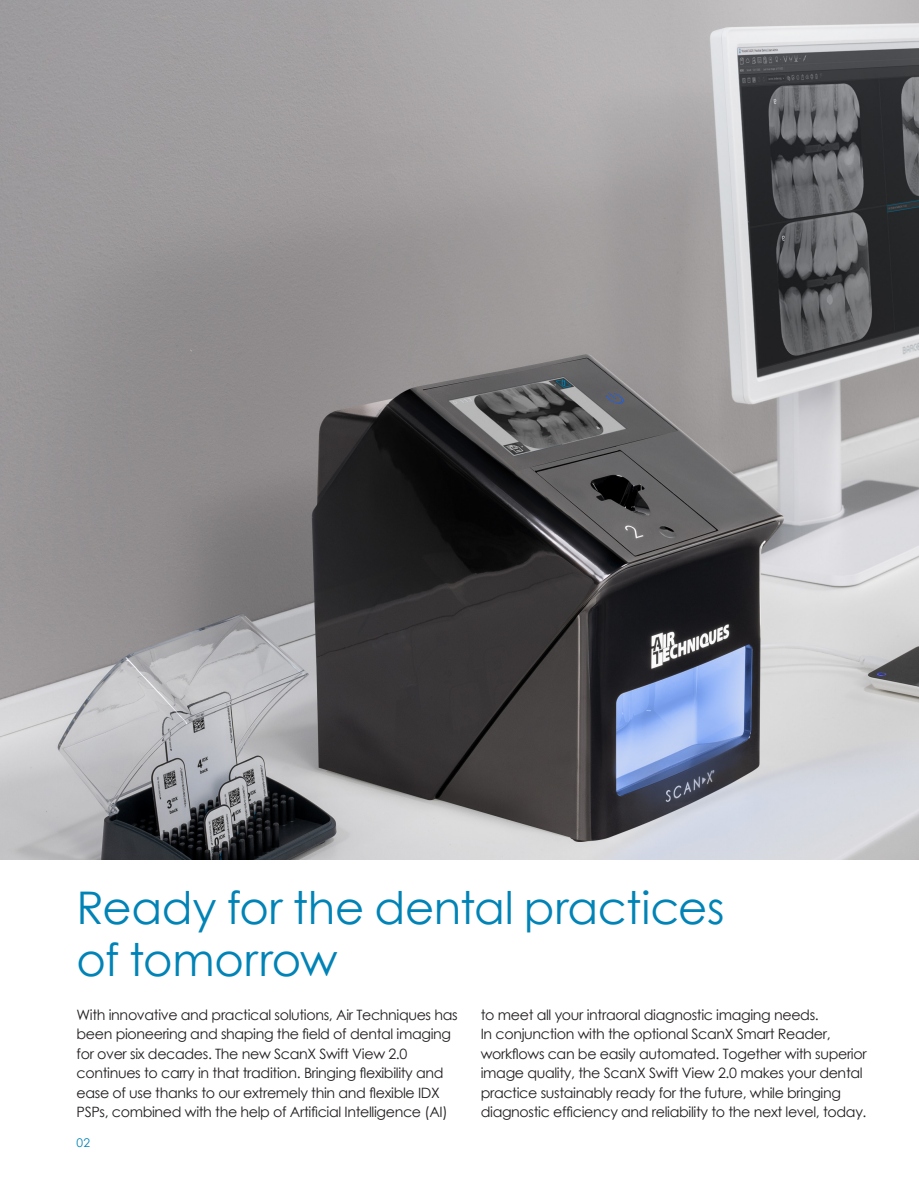
<style>
.page{position:relative;width:919px;height:1187px;background:#fff}
.page>*{position:absolute;margin:0;border:0;box-sizing:border-box;transform-origin:0 0}
.Headline{font:45px/52.5px "Century Gothic";letter-spacing:-.005em;color:#0083b6}
.Brochure_text-gl{font:14.25px/19.5px "Century Gothic";letter-spacing:-.025em;color:#231f20}
.t1{font:12px "Century Gothic";color:#0083b6}
</style>
<div class="page">
<img style="left:0;top:0;width:918px;height:859px">
<p class="Headline" style="left:77px;top:880px;width:649px">Ready for the dental practices of tomorrow</p>
<p class="Brochure_text-gl" style="left:77px;top:1004px;width:382px">With innovative and practical solutions, Air Techniques has been pioneering and shaping the field of dental imaging for over six decades. The new ScanX Swift View 2.0 continues to carry in that tradition. Bringing flexibility and ease of use thanks to our extremely thin and flexible IDX PSPs, combined with the help of Artificial Intelligence (AI)</p>
<p class="Brochure_text-gl" style="left:480px;top:1004px;width:339px">to meet all your intraoral diagnostic imaging needs.</p>
<p class="Brochure_text-gl" style="left:480px;top:1024px;width:387px">In conjunction with the optional ScanX Smart Reader, workflows can be easily automated. Together with superior image quality, the ScanX Swift View 2.0 makes your dental practice sustainably ready for the future, while bringing diagnostic efficiency and reliability to the next level, today.</p>
<p class="t1" style="left:77px;top:1133px;width:15px">02</p>
</div>
